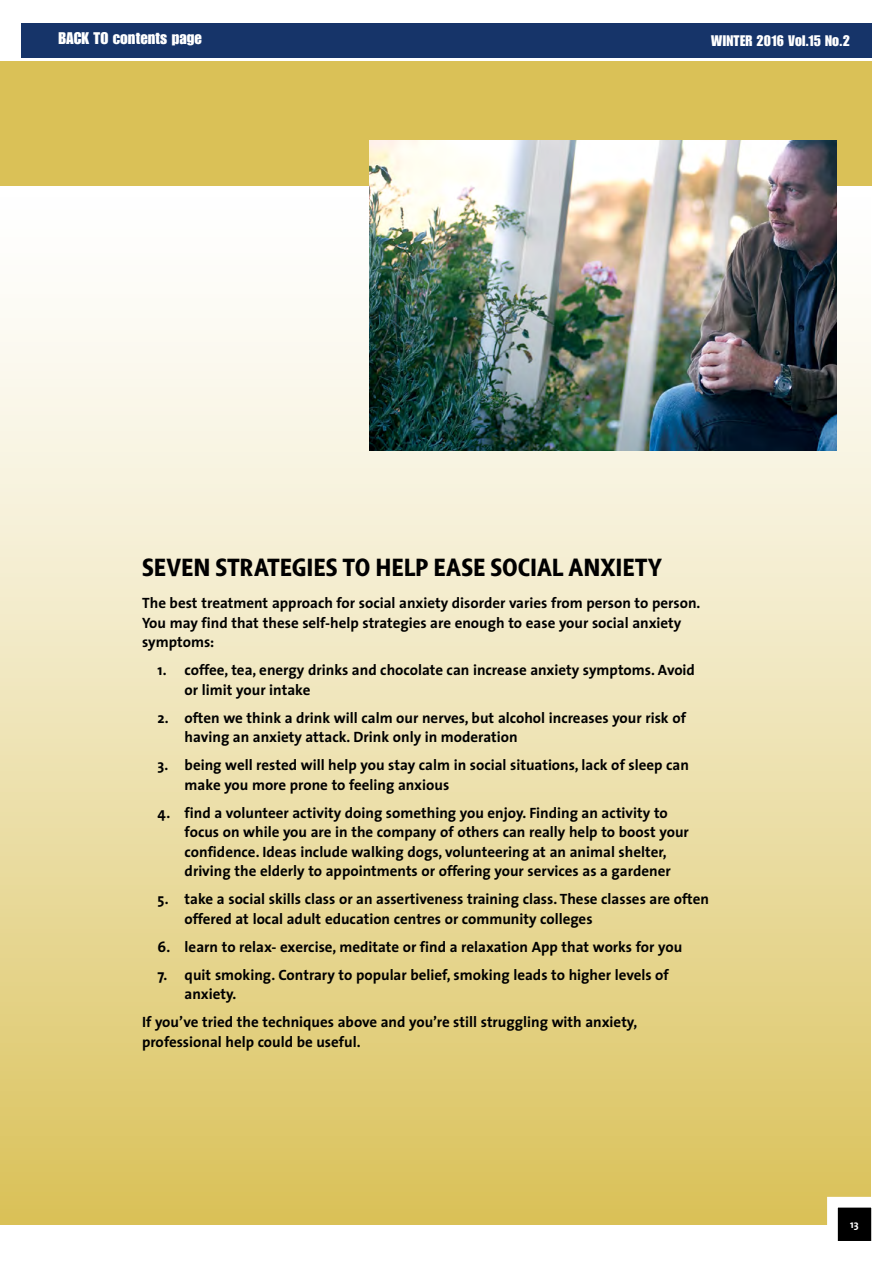
<style>
.page{position:relative;width:893px;height:1263px;background:#fff}
.page>*{position:absolute;margin:0;border:0;box-sizing:border-box;transform-origin:0 0}
.t1{font:800 condensed 27px "Shaker 2";color:#000}
.t2{font:16.5px "Impact LT Std";letter-spacing:.005em;color:#fff}
.BODY{font:700 15px/19.5px "The Sans";color:#000}
.t3{font:15px "Impact LT Std";letter-spacing:.015em;color:#fff}
.t4{font:700 10.8px "The Sans";color:#fff}
</style>
<div class="page">
<div style="left:0;top:192px;width:871px;height:1032px;background:linear-gradient(to bottom,#fff,#dcc460)"></div>
<div style="left:0;top:61px;width:872px;height:124px;background:#dac157"></div>
<svg style="left:822px;top:1191px;width:50px;height:50px"></svg>
<div style="left:21px;top:23px;width:851px;height:34px;background:#163469"></div>
<img style="left:369px;top:140px;width:468px;height:311px">
<p class="t2" style="left:58px;top:28px;width:145px">BACK TO contents page</p>
<p class="t3" style="left:711px;top:32px;width:140px">WINTER 2016 Vol.15 No.2</p>
<h2 class="t1" style="left:142px;top:550px;width:522px">SEVEN STRATEGIES TO HELP EASE SOCIAL ANXIETY</h2>
<p class="BODY" style="left:142px;top:593px;width:560px">The best treatment approach for social anxiety disorder varies from person to person.<br>You may find that these self-help strategies are enough to ease your social anxiety symptoms:</p>
<p class="BODY" style="left:185px;top:660px;width:512px;text-indent:-27px">1. coffee, tea, energy drinks and chocolate can increase anxiety symptoms. Avoid or limit your intake</p>
<p class="BODY" style="left:185px;top:707px;width:503px;text-indent:-27px">2. often we think a drink will calm our nerves, but alcohol increases your risk of having an anxiety attack. Drink only in moderation</p>
<p class="BODY" style="left:185px;top:755px;width:506px;text-indent:-27px">3. being well rested will help you stay calm in social situations, lack of sleep can make you more prone to feeling anxious</p>
<p class="BODY" style="left:185px;top:802px;width:506px;text-indent:-27px">4. find a volunteer activity doing something you enjoy. Finding an activity to focus on while you are in the company of others can really help to boost your confidence. Ideas include walking dogs, volunteering at an animal shelter, driving the elderly to appointments or offering your services as a gardener</p>
<p class="BODY" style="left:185px;top:889px;width:526px;text-indent:-27px">5. take a social skills class or an assertiveness training class. These classes are often offered at local adult education centres or community colleges</p>
<p class="BODY" style="left:158px;top:937px;width:526px">6. learn to relax- exercise, meditate or find a relaxation App that works for you</p>
<p class="BODY" style="left:185px;top:965px;width:486px;text-indent:-27px">7. quit smoking. Contrary to popular belief, smoking leads to higher levels of anxiety.</p>
<p class="BODY" style="left:142px;top:1012px;width:497px">If you’ve tried the techniques above and you’re still struggling with anxiety, professional help could be useful.</p>
<p class="t4" style="left:850px;top:1215px;width:10px">13</p>
</div>
